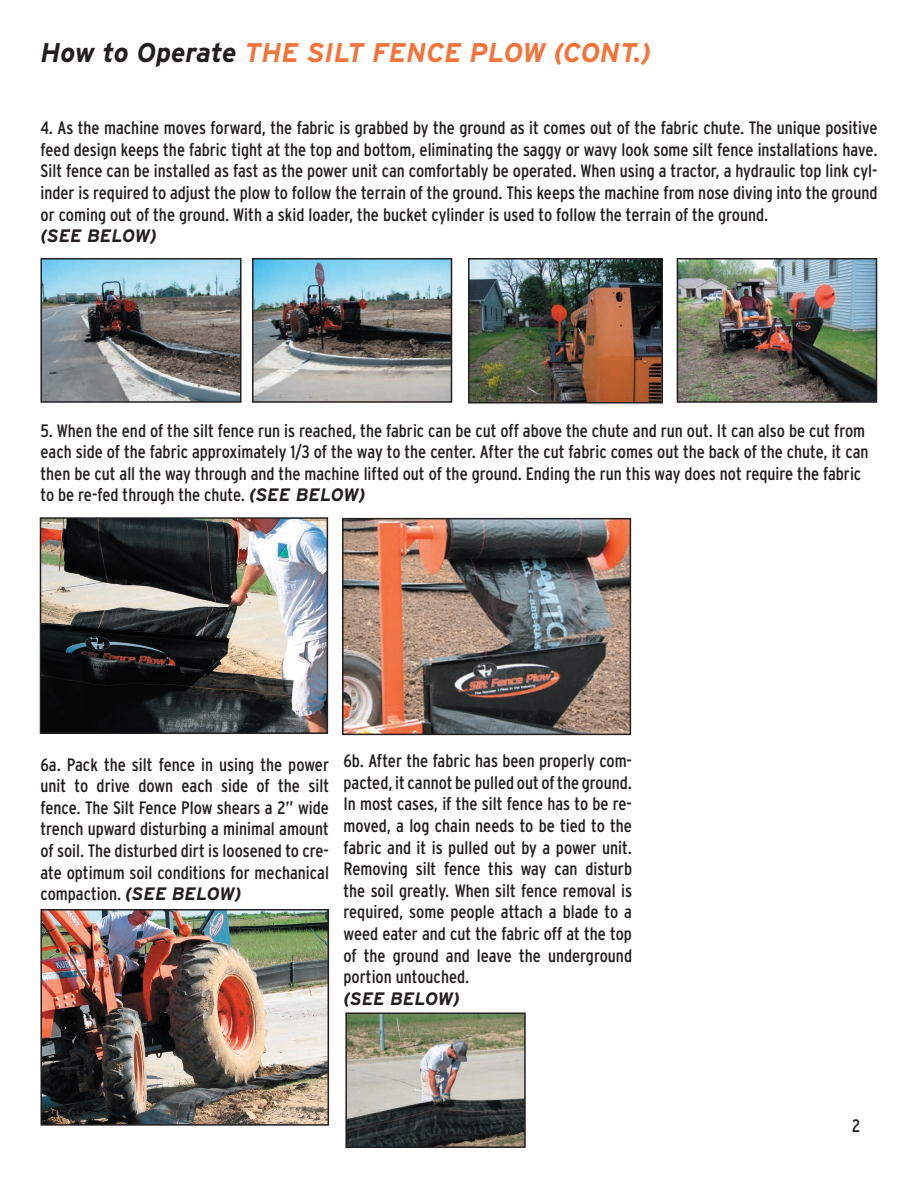
<style>
.page{position:relative;width:918px;height:1188px;background:#fff}
.page>*{position:absolute;margin:0;border:0;box-sizing:border-box;transform-origin:0 0}
.t1{font:italic 700 27px "Interstate";color:#f3733b}
.t2{font:condensed 18px/21.6px "Interstate";color:#231f20;text-align:justify}
.t3{font:italic 700 18px "Interstate";color:#231f20}
.s1{color:#231f20}
.s2{font-weight:700;font-style:italic;font-stretch:normal}
</style>
<div class="page">
<img style="left:43px;top:261px;width:196px;height:139px">
<div style="left:40px;top:258px;width:202px;height:145px;border:2px solid #231f20"></div>
<img style="left:255px;top:261px;width:194px;height:139px">
<div style="left:252px;top:258px;width:200px;height:145px;border:2px solid #231f20"></div>
<img style="left:471px;top:261px;width:189px;height:140px">
<div style="left:468px;top:258px;width:195px;height:146px;border:2px solid #231f20"></div>
<img style="left:680px;top:261px;width:194px;height:139px">
<div style="left:677px;top:258px;width:200px;height:145px;border:2px solid #231f20"></div>
<img style="left:43px;top:520px;width:282px;height:211px">
<div style="left:40px;top:517px;width:288px;height:217px;border:2px solid #231f20"></div>
<img style="left:345px;top:521px;width:283px;height:211px">
<div style="left:342px;top:518px;width:289px;height:217px;border:2px solid #231f20"></div>
<img style="left:348px;top:1015px;width:175px;height:130px">
<div style="left:345px;top:1012px;width:181px;height:136px;border:2px solid #231f20"></div>
<img style="left:43px;top:912px;width:283px;height:211px">
<div style="left:40px;top:909px;width:289px;height:217px;border:2px solid #231f20"></div>
<h1 class="t1" style="left:40px;top:38px;width:612px"><span class="s1">How to Operate</span> THE SILT FENCE PLOW (CONT.)</h1>
<p class="t2" style="left:40px;top:117px;width:839px">4. As the machine moves forward, the fabric is grabbed by the ground as it comes out of the fabric chute. The unique positive feed design keeps the fabric tight at the top and bottom, eliminating the saggy or wavy look some silt fence installations have.<br>Silt fence can be installed as fast as the power unit can comfortably be operated. When using a tractor, a hydraulic top link cyl&shy;inder is required to adjust the plow to follow the terrain of the ground. This keeps the machine from nose diving into the ground or coming out of the ground. With a skid loader, the bucket cylinder is used to follow the terrain of the ground.</p>
<p class="t3" style="left:41px;top:226px;width:118px">(SEE BELOW)</p>
<p class="t2" style="left:41px;top:419px;width:830px;text-align:left">5. When the end of the silt fence run is reached, the fabric can be cut off above the chute and run out. It can also be cut from each side of the fabric approximately 1/3 of the way to the center. After the cut fabric comes out the back of the chute, it can then be cut all the way through and the machine lifted out of the ground. Ending the run this way does not require the fabric to be re-fed through the chute. <span class="s2">(SEE BELOW)</span></p>
<p class="t2" style="left:40px;top:753px;width:290px">6a. Pack the silt fence in using the power unit to drive down each side of the silt fence. The Silt Fence Plow shears a 2” wide trench upward disturbing a minimal amount of soil. The disturbed dirt is loosened to cre&shy;ate optimum soil conditions for mechanical compaction. <span class="s2">(SEE BELOW)</span></p>
<p class="t2" style="left:344px;top:750px;width:290px">6b. After the fabric has been properly com&shy;pacted, it cannot be pulled out of the ground.<br>In most cases, if the silt fence has to be re&shy;moved, a log chain needs to be tied to the fabric and it is pulled out by a power unit.<br>Removing silt fence this way can disturb the soil greatly. When silt fence removal is required, some people attach a blade to a weed eater and cut the fabric off at the top of the ground and leave the underground portion untouched.</p>
<p class="t3" style="left:344px;top:988px;width:118px">(SEE BELOW)</p>
<p class="t2" style="left:852px;top:1114px;width:10px">2</p>
</div>
